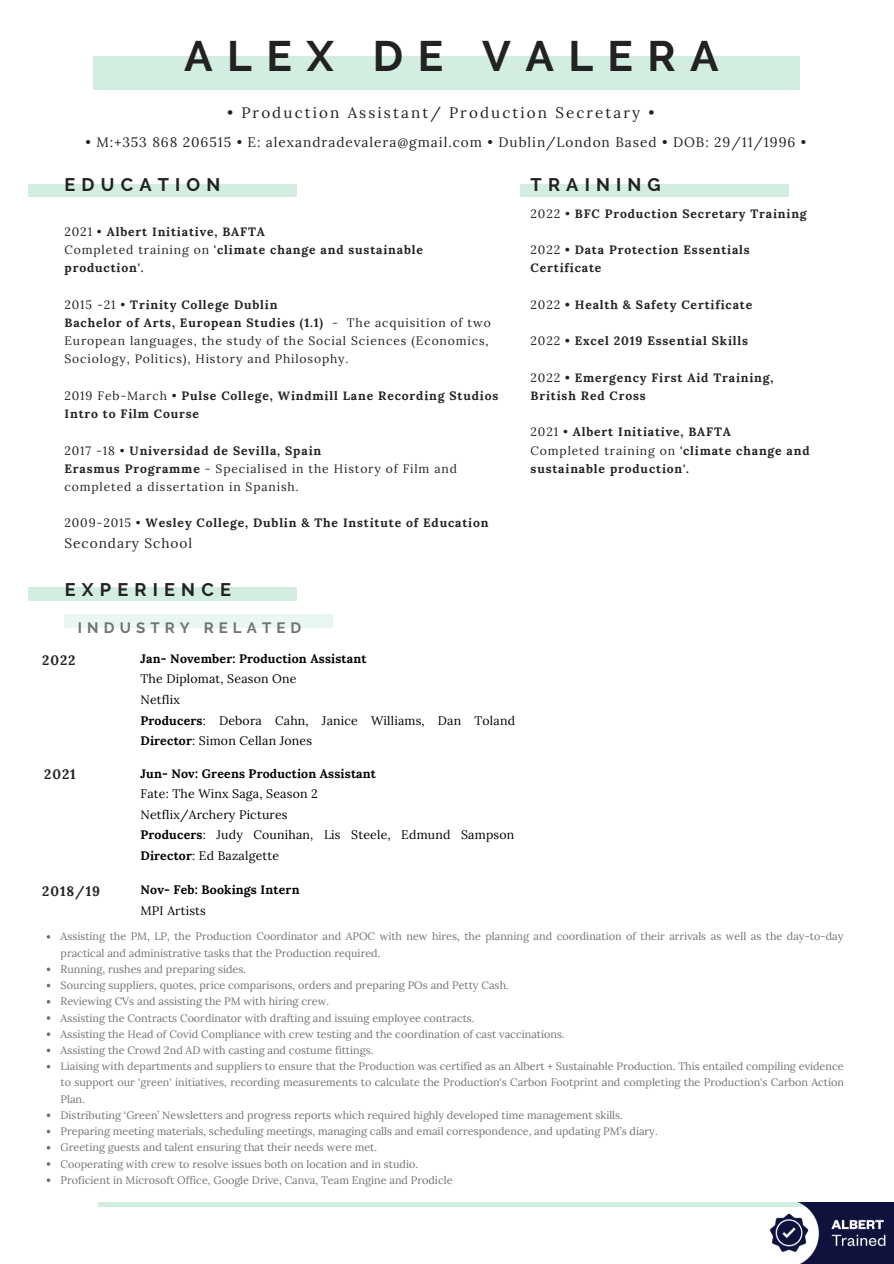
<style>
.page{position:relative;width:894px;height:1264px;background:#fff}
.page>*{position:absolute;margin:0;border:0;box-sizing:border-box;transform-origin:0 0}
.t1{font:700 42.45px "Raleway";letter-spacing:.34em;color:#222}
.t2{font:700 18.15px "Raleway";letter-spacing:.34em;color:#222}
.t3{font:15.15px "Lora";letter-spacing:.14em;color:#222}
.t4{font:700 15px "Raleway";letter-spacing:.34em;color:#737373}
.t5{font:13.65px "Lora";letter-spacing:.07em;color:#222}
.t6{font:700 13.65px "Lora";letter-spacing:.07em;color:#222}
.t7{font:12.3px/20.5px "Lora";letter-spacing:.015em;color:#000}
.t8{font:700 12.3px "Lora";letter-spacing:.015em;color:#000}
.t9{font:700 12.15px/18.1px "Lora";letter-spacing:.07em;color:#222}
.t10{font:12.15px/18.1px "Lora";letter-spacing:.07em;color:#222}
.t11{font:10.8px/16.2px "Lora";color:#737373}
.s1{font-weight:400}
.s2{font-weight:700}
</style>
<div class="page">
<div style="left:93px;top:56px;width:706px;height:33px;background:#d3eee1"></div>
<hr style="left:98px;top:1202px;width:706px;height:3px;background:#d3eee1">
<img style="left:760px;top:1202px;width:133px;height:61px">
<div style="left:28px;top:184px;width:268px;height:13px;background:#d3eee1"></div>
<div style="left:28px;top:588px;width:268px;height:12px;background:#d3eee1"></div>
<div style="left:65px;top:615px;width:268px;height:12px;background:#e8f8f0"></div>
<svg style="left:47px;top:967px;width:3px;height:4px"></svg>
<svg style="left:47px;top:1032px;width:3px;height:4px"></svg>
<svg style="left:47px;top:1048px;width:3px;height:4px"></svg>
<svg style="left:47px;top:1113px;width:3px;height:4px"></svg>
<div style="left:520px;top:184px;width:268px;height:13px;background:#d3eee1"></div>
<p class="t1" style="left:184px;top:31px;width:536px">ALEX DE VALERA</p>
<p class="t3" style="left:227px;top:103px;width:429px">• Production Assistant/ Production Secretary •</p>
<p class="t5" style="left:85px;top:133px;width:722px">• M:+353 868 206515 • E: alexandradevalera@gmail.com • Dublin/London Based • DOB: 29/11/1996 •</p>
<p class="t2" style="left:64px;top:174px;width:157px">EDUCATION</p>
<p class="t9" style="left:64px;top:222px;width:202px"><span class="s1">2021 •</span> Albert Initiative, BAFTA</p>
<p class="t9" style="left:64px;top:241px;width:360px"><span class="s1">Completed training on</span> 'climate change and sustainable production'.</p>
<p class="t9" style="left:64px;top:295px;width:214px"><span class="s1">2015 -21 •</span> Trinity College Dublin</p>
<p class="t10" style="left:64px;top:313px;width:427px"><span class="s2">Bachelor of Arts, European Studies (1.1)</span> - The acquisition of two<br>European languages, the study of the Social Sciences (Economics,<br>Sociology, Politics), History and Philosophy.</p>
<p class="t9" style="left:64px;top:386px;width:435px"><span class="s1">2019 Feb-March •</span> Pulse College, Windmill Lane Recording Studios</p>
<p class="t9" style="left:64px;top:404px;width:136px">Intro to Film Course</p>
<p class="t9" style="left:64px;top:441px;width:258px"><span class="s1">2017 -18 •</span> Universidad de Sevilla, Spain</p>
<p class="t10" style="left:64px;top:459px;width:394px"><span class="s2">Erasmus Programme</span> - Specialised in the History of Film and completed a dissertation in Spanish.</p>
<p class="t9" style="left:64px;top:514px;width:425px"><span class="s1">2009-2015 •</span> Wesley College, Dublin &amp; The Institute of Education</p>
<p class="t5" style="left:64px;top:534px;width:129px">Secondary School</p>
<p class="t2" style="left:65px;top:578px;width:168px">EXPERIENCE</p>
<p class="t4" style="left:78px;top:619px;width:225px">INDUSTRY RELATED</p>
<p class="t6" style="left:42px;top:650px;width:35px">2022</p>
<p class="t8" style="left:140px;top:650px;width:227px">Jan- November: Production Assistant</p>
<p class="t7" style="left:140px;top:668px;width:157px">The Diplomat, Season One</p>
<p class="t7" style="left:140px;top:689px;width:41px">Netflix</p>
<p class="t7" style="left:140px;top:709px;width:376px"><span class="s2">Producers</span>: Debora Cahn, Janice Williams, Dan Toland<br><span class="s2">Director</span>: Simon Cellan Jones</p>
<p class="t2" style="left:530px;top:174px;width:132px">TRAINING</p>
<p class="t9" style="left:530px;top:204px;width:277px"><span class="s1">2022 •</span> BFC Production Secretary Training</p>
<p class="t9" style="left:530px;top:241px;width:221px"><span class="s1">2022</span> • Data Protection Essentials<br>Certificate</p>
<p class="t9" style="left:530px;top:295px;width:223px"><span class="s1">2022</span> • Health &amp; Safety Certificate</p>
<p class="t9" style="left:530px;top:332px;width:219px"><span class="s1">2022</span> • Excel 2019 Essential Skills</p>
<p class="t9" style="left:530px;top:368px;width:244px"><span class="s1">2022</span> • Emergency First Aid Training,<br>British Red Cross</p>
<p class="t9" style="left:530px;top:423px;width:202px"><span class="s1">2021 •</span> Albert Initiative, BAFTA</p>
<p class="t9" style="left:530px;top:441px;width:280px"><span class="s1">Completed training on</span> 'climate change and sustainable production'.</p>
<p class="t8" style="left:140px;top:765px;width:237px">Jun- Nov: Greens Production Assistant</p>
<p class="t7" style="left:140px;top:783px;width:179px">Fate: The Winx Saga, Season 2</p>
<p class="t7" style="left:140px;top:804px;width:149px">Netflix/Archery Pictures</p>
<p class="t7" style="left:140px;top:824px;width:375px"><span class="s2">Producers</span>: Judy Counihan, Lis Steele, Edmund Sampson<br><span class="s2">Director</span>: Ed Bazalgette</p>
<p class="t8" style="left:140px;top:881px;width:160px">Nov- Feb: Bookings Intern</p>
<p class="t7" style="left:140px;top:900px;width:67px">MPI Artists</p>
<p class="t11" style="left:61px;top:928px;width:784px">Assisting the PM, LP, the Production Coordinator and APOC with new hires, the planning and coordination of their arrivals as well as the day-to-day practical and administrative tasks that the Production required.</p>
<p class="t11" style="left:61px;top:960px;width:187px">Running, rushes and preparing sides.</p>
<p class="t11" style="left:61px;top:977px;width:449px">Sourcing suppliers, quotes, price comparisons, orders and preparing POs and Petty Cash.</p>
<p class="t11" style="left:61px;top:993px;width:270px">Reviewing CVs and assisting the PM with hiring crew.</p>
<p class="t11" style="left:61px;top:1009px;width:415px">Assisting the Contracts Coordinator with drafting and issuing employee contracts.</p>
<p class="t11" style="left:61px;top:1025px;width:505px">Assisting the Head of Covid Compliance with crew testing and the coordination of cast vaccinations.</p>
<p class="t11" style="left:61px;top:1041px;width:314px">Assisting the Crowd 2nd AD with casting and costume fittings.</p>
<p class="t11" style="left:61px;top:1058px;width:784px;text-align:justify">Liaising with departments and suppliers to ensure that the Production was certified as an Albert + Sustainable Production. This entailed compiling evidence to support our 'green' initiatives, recording measurements to calculate the Production's Carbon Footprint and completing the Production's Carbon Action Plan.</p>
<p class="t11" style="left:61px;top:1106px;width:563px">Distributing ‘Green’ Newsletters and progress reports which required highly developed time management skills.</p>
<p class="t11" style="left:61px;top:1123px;width:598px">Preparing meeting materials, scheduling meetings, managing calls and email correspondence, and updating PM’s diary.</p>
<p class="t11" style="left:61px;top:1139px;width:318px">Greeting guests and talent ensuring that their needs were met.</p>
<p class="t11" style="left:61px;top:1155px;width:359px">Cooperating with crew to resolve issues both on location and in studio.</p>
<p class="t11" style="left:61px;top:1171px;width:393px">Proficient in Microsoft Office, Google Drive, Canva, Team Engine and Prodicle</p>
<p class="t6" style="left:44px;top:765px;width:33px">2021</p>
<p class="t6" style="left:42px;top:882px;width:59px">2018/19</p>
</div>
